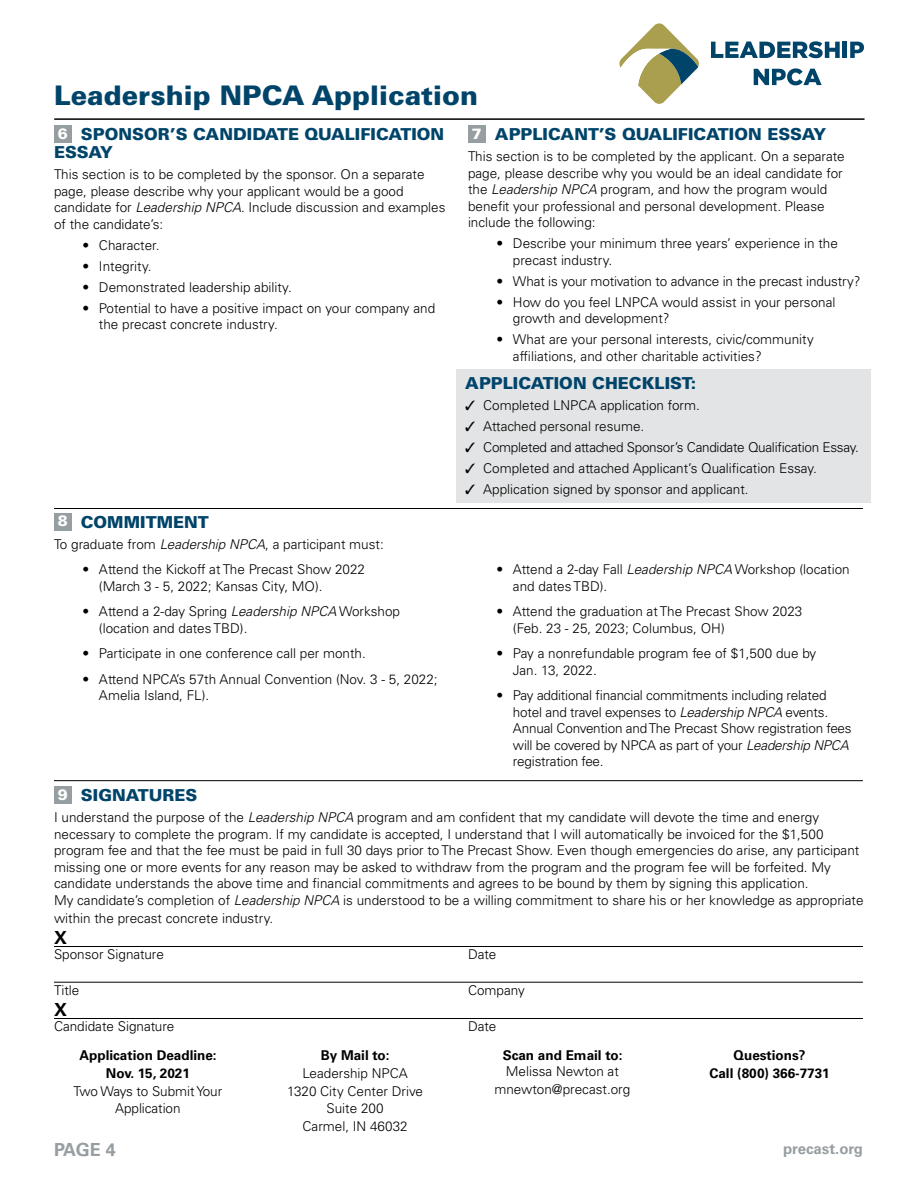
<style>
.page{position:relative;width:918px;height:1188px;background:#fff}
.page>*{position:absolute;margin:0;border:0;box-sizing:border-box;transform-origin:0 0}
.t1{font:900 27px "Univers LT Std";color:#00446a}
.t2{font:700 18px "Univers LT Std";color:#979ea1}
.t3{font:700 18px "Univers LT Std";color:#000}
.t4{font:900 16.5px/17.9px "Univers LT Std";color:#00446a}
.t5{font:700 15px "Univers LT Std";color:#979ea1}
.t6{font:300 13.5px/16.5px "Univers LT Std";color:#000}
.t7{font:700 13.5px/17.7px "Univers LT Std";color:#000;text-align:center}
.t8{font:300 13.5px "Univers LT Std";letter-spacing:-.02em;color:#000}
.s1{font-size:15px;color:#fff}
.s2{font-style:italic}
</style>
<div class="page">
<div style="left:456px;top:370px;width:414px;height:133px;background:#e3e4e5"></div>
<hr style="left:54px;top:118px;width:811px;height:2px;background:#000">
<div style="left:54px;top:513px;width:18px;height:18px;background:#979ea1"></div>
<div style="left:54px;top:786px;width:18px;height:18px;background:#979ea1"></div>
<div style="left:54px;top:125px;width:18px;height:18px;background:#979ea1"></div>
<div style="left:468px;top:125px;width:18px;height:18px;background:#979ea1"></div>
<hr style="left:54px;top:946px;width:809px;height:1px;background:#000">
<hr style="left:54px;top:982px;width:809px;height:1px;background:#000">
<hr style="left:54px;top:1018px;width:809px;height:1px;background:#000">
<svg style="left:619px;top:23px;width:80px;height:81px"></svg>
<svg style="left:711px;top:41px;width:129px;height:17px"></svg>
<hr style="left:843px;top:42px;width:4px;height:16px;background:#00446a">
<svg style="left:850px;top:42px;width:14px;height:16px"></svg>
<svg style="left:754px;top:68px;width:68px;height:17px"></svg>
<hr style="left:54px;top:508px;width:809px;height:1px;background:#000">
<hr style="left:54px;top:780px;width:809px;height:1px;background:#000">
<h1 class="t1" style="left:54px;top:78px;width:425px">Leadership NPCA Application</h1>
<p class="t4" style="left:54px;top:125px;width:392px"><span class="s1">6</span> SPONSOR’S CANDIDATE QUALIFICATION<br>ESSAY</p>
<p class="t6" style="left:54px;top:166px;width:393px">This section is to be completed by the sponsor. On a separate page, please describe why your applicant would be a good candidate for <span class="s2">Leadership NPCA</span>. Include discussion and examples of the candidate’s:</p>
<p class="t6" style="left:82px;top:237px;width:78px">• Character.</p>
<p class="t6" style="left:82px;top:258px;width:71px">• Integrity.</p>
<p class="t6" style="left:82px;top:279px;width:211px">• Demonstrated leadership ability.</p>
<p class="t6" style="left:99px;top:300px;width:338px;text-indent:-16px">• Potential to have a positive impact on your company and the precast concrete industry.</p>
<p class="t4" style="left:58px;top:513px;width:153px"><span class="s1">8</span> COMMITMENT</p>
<p class="t6" style="left:54px;top:536px;width:331px">To graduate from <span class="s2">Leadership NPCA</span>, a participant must:</p>
<p class="t6" style="left:99px;top:561px;width:268px;text-indent:-16px">• Attend the Kickoff at The Precast Show 2022 (March 3 - 5, 2022; Kansas City, MO).</p>
<p class="t6" style="left:99px;top:603px;width:303px;text-indent:-16px">• Attend a 2-day Spring <span class="s2">Leadership NPCA</span> Workshop (location and dates TBD).</p>
<p class="t6" style="left:82px;top:645px;width:285px">• Participate in one conference call per month.</p>
<p class="t6" style="left:99px;top:671px;width:340px;text-indent:-16px">• Attend NPCA’s 57th Annual Convention (Nov. 3 - 5, 2022;<br>Amelia Island, FL).</p>
<p class="t4" style="left:472px;top:125px;width:356px"><span class="s1">7</span> APPLICANT’S QUALIFICATION ESSAY</p>
<p class="t6" style="left:468px;top:148px;width:378px">This section is to be completed by the applicant. On a separate page, please describe why you would be an ideal candidate for the <span class="s2">Leadership NPCA</span> program, and how the program would benefit your professional and personal development. Please include the following:</p>
<p class="t6" style="left:513px;top:235px;width:326px;text-indent:-16px">• Describe your minimum three years’ experience in the precast industry.</p>
<p class="t6" style="left:496px;top:273px;width:365px">• What is your motivation to advance in the precast industry?</p>
<p class="t6" style="left:513px;top:294px;width:324px;text-indent:-16px">• How do you feel LNPCA would assist in your personal growth and development?</p>
<p class="t6" style="left:513px;top:331px;width:302px;text-indent:-16px">• What are your personal interests, civic/community affiliations, and other charitable activities?</p>
<p class="t4" style="left:465px;top:374px;width:233px">APPLICATION CHECKLIST:</p>
<p class="t6" style="left:465px;top:397px;width:236px">✓ Completed LNPCA application form.</p>
<p class="t6" style="left:465px;top:418px;width:180px">✓ Attached personal resume.</p>
<p class="t8" style="left:465px;top:439px;width:395px">✓ Completed and attached Sponsor’s Candidate Qualification Essay.</p>
<p class="t6" style="left:465px;top:460px;width:353px">✓ Completed and attached Applicant’s Qualification Essay.</p>
<p class="t6" style="left:465px;top:481px;width:285px">✓ Application signed by sponsor and applicant.</p>
<p class="t6" style="left:513px;top:561px;width:338px;text-indent:-16px">• Attend a 2-day Fall <span class="s2">Leadership NPCA</span> Workshop (location and dates TBD).</p>
<p class="t6" style="left:513px;top:603px;width:291px;text-indent:-16px">• Attend the graduation at The Precast Show 2023 (Feb. 23 - 25, 2023; Columbus, OH)</p>
<p class="t6" style="left:513px;top:645px;width:305px;text-indent:-16px">• Pay a nonrefundable program fee of $1,500 due by<br>Jan. 13, 2022.</p>
<p class="t6" style="left:513px;top:687px;width:340px;text-indent:-16px">• Pay additional financial commitments including related hotel and travel expenses to <span class="s2">Leadership NPCA</span> events.<br>Annual Convention and The Precast Show registration fees will be covered by NPCA as part of your <span class="s2">Leadership NPCA </span>registration fee.</p>
<p class="t4" style="left:58px;top:786px;width:141px"><span class="s1">9</span> SIGNATURES</p>
<p class="t6" style="left:54px;top:809px;width:811px">I understand the purpose of the <span class="s2">Leadership NPCA</span> program and am confident that my candidate will devote the time and energy necessary to complete the program. If my candidate is accepted, I understand that I will automatically be invoiced for the $1,500 program fee and that the fee must be paid in full 30 days prior to The Precast Show. Even though emergencies do arise, any participant missing one or more events for any reason may be asked to withdraw from the program and the program fee will be forfeited. My candidate understands the above time and financial commitments and agrees to be bound by them by signing this application.<br>My candidate’s completion of <span class="s2">Leadership NPCA</span> is understood to be a willing commitment to share his or her knowledge as appropriate</p>
<p class="t6" style="left:54px;top:910px;width:221px">within the precast concrete industry.</p>
<p class="t6" style="left:54px;top:946px;width:111px">Sponsor Signature</p>
<p class="t6" style="left:468px;top:946px;width:30px">Date</p>
<p class="t6" style="left:54px;top:982px;width:27px">Title</p>
<p class="t6" style="left:468px;top:982px;width:58px">Company</p>
<p class="t6" style="left:54px;top:1018px;width:122px">Candidate Signature</p>
<p class="t6" style="left:468px;top:1018px;width:30px">Date</p>
<h2 class="t3" style="left:54px;top:927px;width:14px">X</h2>
<h2 class="t3" style="left:54px;top:999px;width:14px">X</h2>
<p class="t7" style="left:79px;top:1047px;width:139px">Application Deadline:<br>Nov. 15, 2021</p>
<p class="t6" style="left:74px;top:1082px;width:150px;line-height:17.7px;text-align:center">Two Ways to Submit Your<br>Application</p>
<p class="t7" style="left:321px;top:1047px;width:70px">By Mail to:</p>
<p class="t6" style="left:287px;top:1064px;width:137px;line-height:17.7px;text-align:center">Leadership NPCA<br>1320 City Center Drive<br>Suite 200<br>Carmel, IN 46032</p>
<p class="t7" style="left:503px;top:1047px;width:121px">Scan and Email to:</p>
<p class="t6" style="left:494px;top:1063px;width:137px;line-height:17.7px;text-align:center">Melissa Newton at mnewton@precast.org</p>
<p class="t7" style="left:709px;top:1047px;width:122px">Questions?<br>Call (800) 366-7731</p>
<h2 class="t2" style="left:54px;top:1139px;width:63px">PAGE 4</h2>
<p class="t5" style="left:783px;top:1140px;width:82px">precast.org</p>
</div>
